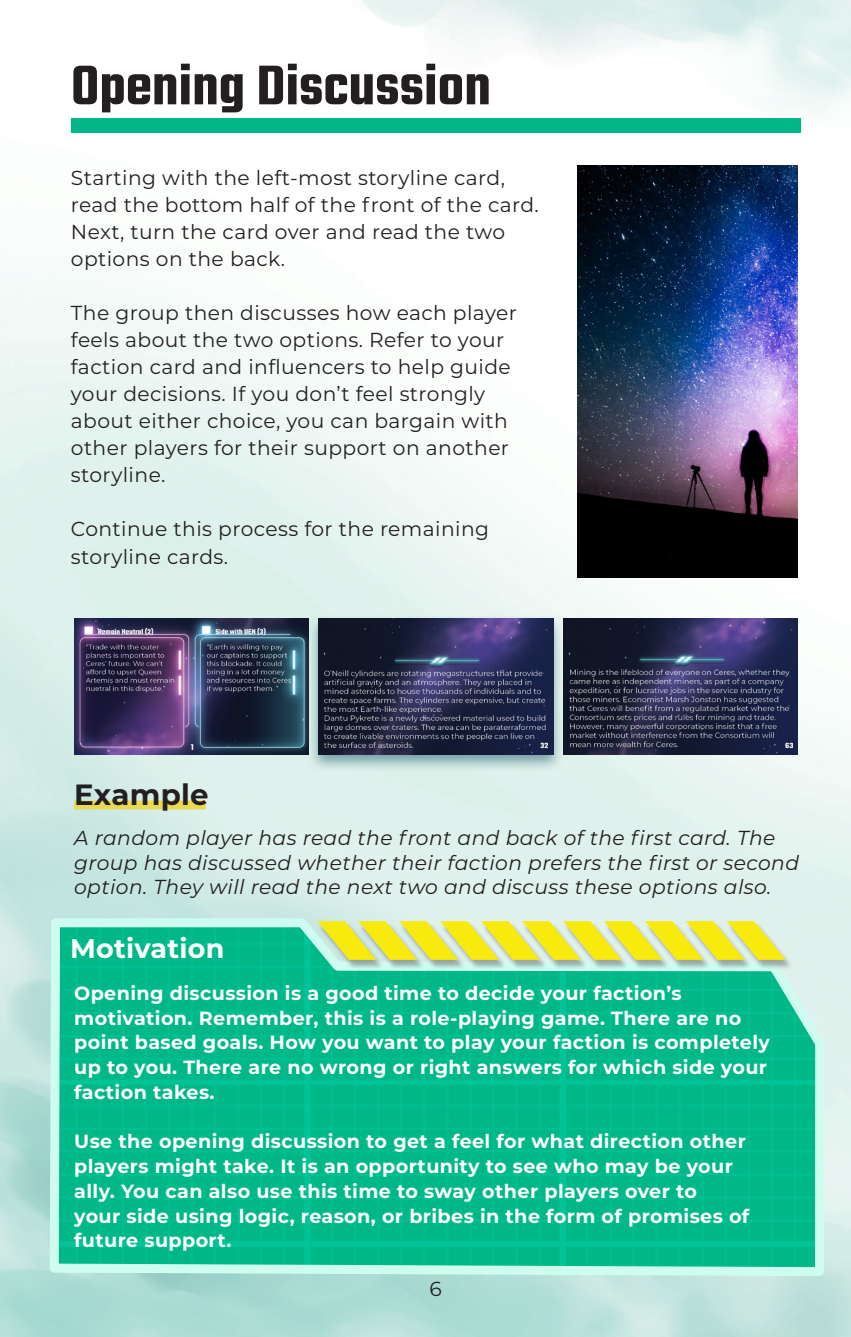
<style>
.page{position:relative;width:851px;height:1337px;background:#fff}
.page>*{position:absolute;margin:0;border:0;box-sizing:border-box;transform-origin:0 0}
.Title_v1{font:600 60.75px "Teko";color:#231f20}
.Txt_zapoln{font:700 29.25px "Montserrat";letter-spacing:.01em;color:#231f20}
.Txt_zapoln-2{font:700 27px "Montserrat";letter-spacing:.01em;color:#fff}
.txt_fill_osn{font:20.25px/27px "Montserrat";letter-spacing:.02em;color:#231f20}
.Txt_zapoln-3{font:italic 20.25px/24.3px "Montserrat";letter-spacing:.02em;color:#231f20}
.txt_fill_osn-2{font:700 19.12px/24.8px "Montserrat";letter-spacing:.02em;color:#fff}
</style>
<div class="page">
<img style="left:3px;top:0;width:847px;height:1336px">
<svg style="left:45px;top:913px;width:783px;height:367px;background:#c8ece4"></svg>
<svg style="left:54px;top:921px;width:766px;height:350px;background:#1dc08b"></svg>
<div style="left:307px;top:613px;width:258px;height:159px;background:#00465e;opacity:.49"></div>
<img style="left:319px;top:618px;width:234px;height:136px">
<img style="left:74px;top:618px;width:234px;height:136px">
<img style="left:563px;top:618px;width:234px;height:136px">
<div style="left:71px;top:119px;width:729px;height:14px;background:#00b887"></div>
<div style="left:74px;top:800px;width:132px;height:9px;background:#e9d852"></div>
<img style="left:577px;top:166px;width:220px;height:411px">
<p class="Title_v1" style="left:71px;top:48px;width:421px">Opening Discussion</p>
<p class="txt_fill_osn" style="left:71px;top:164px;width:469px">Starting with the left-most storyline card, read the bottom half of the front of the card.<br>Next, turn the card over and read the two options on the back.</p>
<p class="txt_fill_osn" style="left:71px;top:299px;width:447px">The group then discusses how each player feels about the two options. Refer to your faction card and influencers to help guide your decisions. If you don’t feel strongly about either choice, you can bargain with other players for their support on another storyline.</p>
<p class="txt_fill_osn" style="left:71px;top:515px;width:419px">Continue this process for the remaining storyline cards.</p>
<p class="Txt_zapoln" style="left:74px;top:773px;width:136px">Example</p>
<p class="Txt_zapoln-3" style="left:74px;top:825px;width:726px">A random player has read the front and back of the first card. The group has discussed whether their faction prefers the first or second option. They will read the next two and discuss these options also.</p>
<p class="Txt_zapoln-2" style="left:70px;top:928px;width:156px">Motivation</p>
<p class="txt_fill_osn-2" style="left:74px;top:979px;width:697px">Opening discussion is a good time to decide your faction’s motivation. Remember, this is a role-playing game. There are no point based goals. How you want to play your faction is completely up to you. There are no wrong or right answers for which side your faction takes.</p>
<p class="txt_fill_osn-2" style="left:74px;top:1128px;width:676px">Use the opening discussion to get a feel for what direction other players might take. It is an opportunity to see who may be your ally. You can also use this time to sway other players over to<br>your side using logic, reason, or bribes in the form of promises of future support.</p>
<p class="txt_fill_osn" style="left:429px;top:1275px;width:14px">6</p>
</div>
